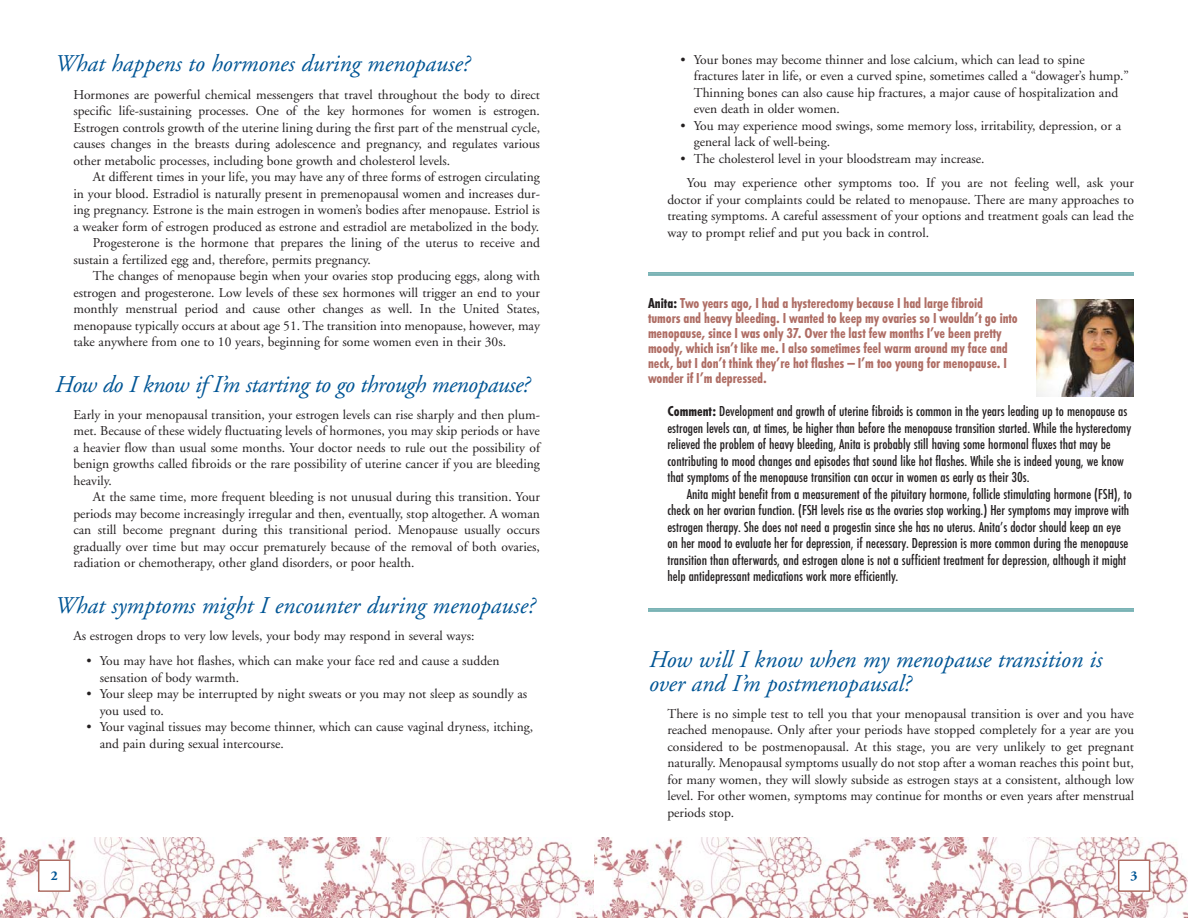
<style>
.page{position:relative;width:1188px;height:918px;background:#fff}
.page>*{position:absolute;margin:0;border:0;box-sizing:border-box;transform-origin:0 0}
.t1{font:italic 24px/24px "Adobe Garamond";color:#005595}
.t2{font:italic 24px "Adobe Garamond";letter-spacing:-.02em;color:#005595}
.t3{font:15px/16.5px "Function Cond";color:#231f20}
.t4{font:700 15px/15px "Function Cond";letter-spacing:-.005em;color:#af6e65}
.t5{font:13.5px/16.5px "Adobe Garamond";color:#231f20}
.t6{font:700 13.5px "Adobe Garamond";color:#005595}
.s1{color:#231f20}
.s2{font-weight:700}
</style>
<div class="page">
<img style="left:0;top:837px;width:594px;height:81px">
<svg style="left:594px;top:837px;width:594px;height:81px"></svg>
<hr style="left:648px;top:272px;width:486px;height:1px;background:#006e73">
<hr style="left:648px;top:274px;width:486px;height:1px;background:#006e73">
<hr style="left:648px;top:608px;width:486px;height:1px;background:#006e73">
<hr style="left:648px;top:610px;width:486px;height:1px;background:#006e73">
<img style="left:1036px;top:299px;width:98px;height:97px">
<div style="left:39px;top:861px;width:30px;height:29px;background:#fff"></div>
<div style="left:38px;top:860px;width:32px;height:32px;border:2px solid #af6e65"></div>
<div style="left:1119px;top:861px;width:30px;height:29px;background:#fff"></div>
<div style="left:1118px;top:860px;width:32px;height:32px;border:2px solid #af6e65"></div>
<h1 class="t1" style="left:54px;top:54px;width:416px">What happens to hormones during menopause?</h1>
<p class="t5" style="left:73px;top:87px;width:468px;text-align:justify">Hormones are powerful chemical messengers that travel throughout the body to direct specific life-sustaining processes. One of the key hormones for women is estrogen.<br>Estrogen controls growth of the uterine lining during the first part of the menstrual cycle, causes changes in the breasts during adolescence and pregnancy, and regulates various other metabolic processes, including bone growth and cholesterol levels.</p>
<p class="t5" style="left:93px;top:170px;width:448px">At different times in your life, you may have any of three forms of estrogen circulating</p>
<p class="t5" style="left:73px;top:186px;width:468px">in your blood. Estradiol is naturally present in premenopausal women and increases dur-</p>
<p class="t5" style="left:73px;top:203px;width:468px">ing pregnancy. Estrone is the main estrogen in women’s bodies after menopause. Estriol is</p>
<p class="t5" style="left:73px;top:219px;width:467px">a weaker form of estrogen produced as estrone and estradiol are metabolized in the body.</p>
<p class="t5" style="left:93px;top:236px;width:449px">Progesterone is the hormone that prepares the lining of the uterus to receive and</p>
<p class="t5" style="left:73px;top:252px;width:299px">sustain a fertilized egg and, therefore, permits pregnancy.</p>
<p class="t5" style="left:93px;top:269px;width:449px">The changes of menopause begin when your ovaries stop producing eggs, along with</p>
<p class="t5" style="left:73px;top:285px;width:468px">estrogen and progesterone. Low levels of these sex hormones will trigger an end to your</p>
<p class="t5" style="left:73px;top:302px;width:468px">monthly menstrual period and cause other changes as well. In the United States,</p>
<p class="t5" style="left:73px;top:318px;width:468px">menopause typically occurs at about age 51. The transition into menopause, however, may</p>
<p class="t5" style="left:73px;top:335px;width:434px">take anywhere from one to 10 years, beginning for some women even in their 30s.</p>
<h1 class="t2" style="left:54px;top:374px;width:477px">How do I know if I’m starting to go through menopause?</h1>
<p class="t5" style="left:73px;top:408px;width:468px;text-align:justify">Early in your menopausal transition, your estrogen levels can rise sharply and then plum&shy;met. Because of these widely fluctuating levels of hormones, you may skip periods or have a heavier flow than usual some months. Your doctor needs to rule out the possibility of benign growths called fibroids or the rare possibility of uterine cancer if you are bleeding heavily.</p>
<p class="t5" style="left:73px;top:490px;width:468px;text-align:justify;text-indent:19px">At the same time, more frequent bleeding is not unusual during this transition. Your periods may become increasingly irregular and then, eventually, stop altogether. A woman can still become pregnant during this transitional period. Menopause usually occurs gradually over time but may occur prematurely because of the removal of both ovaries, radiation or chemotherapy, other gland disorders, or poor health.</p>
<h1 class="t1" style="left:54px;top:596px;width:482px">What symptoms might I encounter during menopause?</h1>
<p class="t5" style="left:73px;top:629px;width:403px">As estrogen drops to very low levels, your body may respond in several ways:</p>
<p class="t5" style="left:100px;top:654px;width:401px;text-indent:-13px">• You may have hot flashes, which can make your face red and cause a sudden sensation of body warmth.</p>
<p class="t5" style="left:100px;top:687px;width:429px;text-indent:-13px">• Your sleep may be interrupted by night sweats or you may not sleep as soundly as you used to.</p>
<p class="t5" style="left:100px;top:720px;width:435px;text-indent:-13px">• Your vaginal tissues may become thinner, which can cause vaginal dryness, itching, and pain during sexual intercourse.</p>
<p class="t5" style="left:694px;top:52px;width:437px;text-indent:-13px">• Your bones may become thinner and lose calcium, which can lead to spine fractures later in life, or even a curved spine, sometimes called a “dowager’s hump.” Thinning bones can also cause hip fractures, a major cause of hospitalization and even death in older women.</p>
<p class="t5" style="left:694px;top:118px;width:429px;text-indent:-13px">• You may experience mood swings, some memory loss, irritability, depression, or a general lack of well-being.</p>
<p class="t5" style="left:687px;top:147px;width:449px;line-height:24.8px;text-indent:-6px">• The cholesterol level in your bloodstream may increase.<br>You may experience other symptoms too. If you are not feeling well, ask your</p>
<p class="t5" style="left:667px;top:193px;width:468px;text-align:justify">doctor if your complaints could be related to menopause. There are many approaches to treating symptoms. A careful assessment of your options and treatment goals can lead the way to prompt relief and put you back in control.</p>
<p class="t4" style="left:648px;top:297px;width:371px"><span class="s1">Anita:</span> Two years ago, I had a hysterectomy because I had large fibroid tumors and heavy bleeding. I wanted to keep my ovaries so I wouldn’t go into menopause, since I was only 37. Over the last few months I’ve been pretty moody, which isn’t like me. I also sometimes feel warm around my face and neck, but I don’t think they’re hot flashes — I’m too young for menopause. I wonder if I’m depressed.</p>
<p class="t3" style="left:667px;top:404px;width:465px"><span class="s2">Comment:</span> Development and growth of uterine fibroids is common in the years leading up to menopause as estrogen levels can, at times, be higher than before the menopause transition started. While the hysterectomy relieved the problem of heavy bleeding, Anita is probably still having some hormonal fluxes that may be contributing to mood changes and episodes that sound like hot flashes. While she is indeed young, we know that symptoms of the menopause transition can occur in women as early as their 30s.</p>
<p class="t3" style="left:667px;top:487px;width:466px;text-indent:19px">Anita might benefit from a measurement of the pituitary hormone, follicle stimulating hormone (FSH), to check on her ovarian function. (FSH levels rise as the ovaries stop working.) Her symptoms may improve with estrogen therapy. She does not need a progestin since she has no uterus. Anita’s doctor should keep an eye on her mood to evaluate her for depression, if necessary. Depression is more common during the menopause transition than afterwards, and estrogen alone is not a sufficient treatment for depression, although it might help antidepressant medications work more efficiently.</p>
<h1 class="t1" style="left:648px;top:649px;width:455px">How will I know when my menopause transition is over and I’m postmenopausal?</h1>
<p class="t5" style="left:667px;top:707px;width:468px;text-align:justify">There is no simple test to tell you that your menopausal transition is over and you have reached menopause. Only after your periods have stopped completely for a year are you considered to be postmenopausal. At this stage, you are very unlikely to get pregnant naturally. Menopausal symptoms usually do not stop after a woman reaches this point but, for many women, they will slowly subside as estrogen stays at a consistent, although low level. For other women, symptoms may continue for months or even years after menstrual periods stop.</p>
<p class="t6" style="left:51px;top:870px;width:9px">2</p>
<p class="t6" style="left:1131px;top:870px;width:9px">3</p>
</div>
